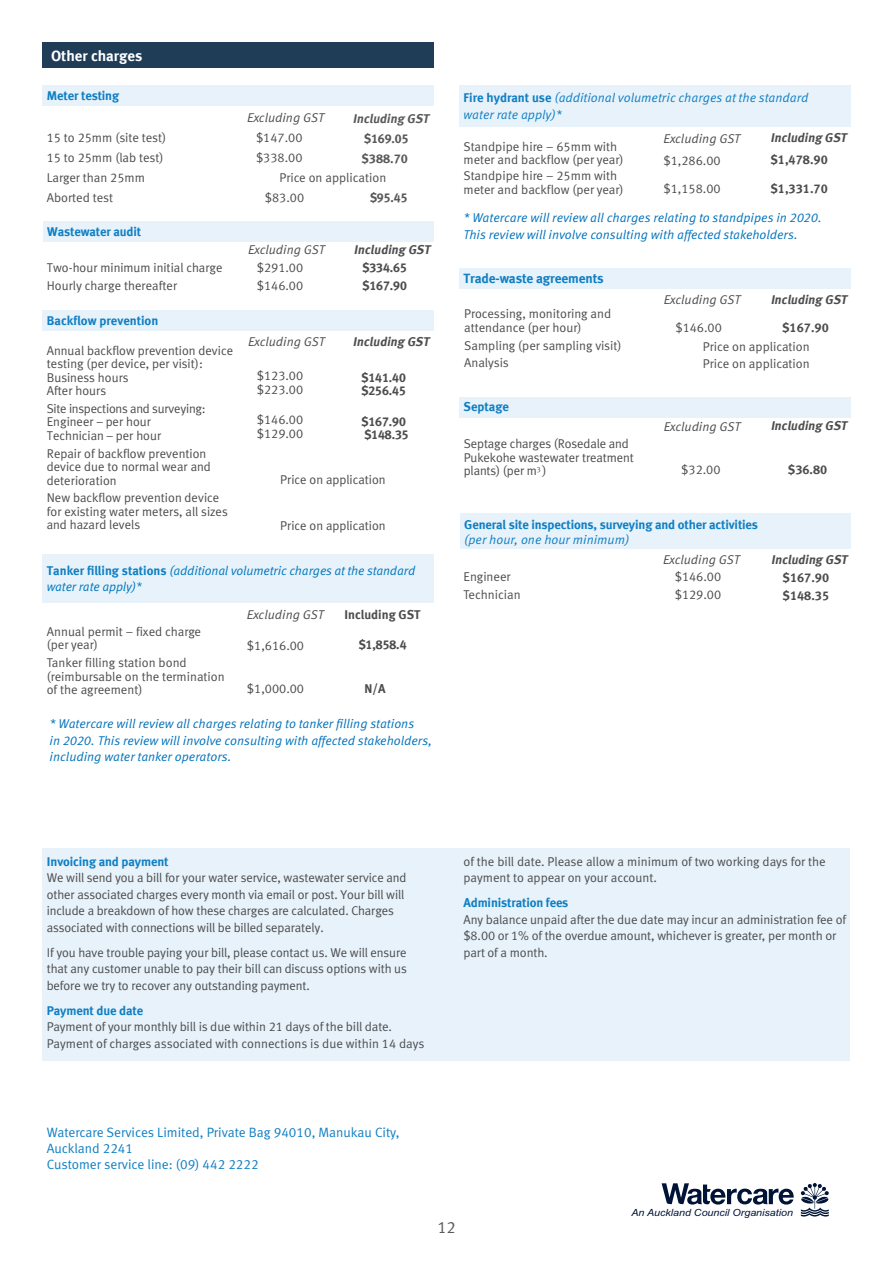
<style>
.page{position:relative;width:893px;height:1263px;background:#fff}
.page>*{position:absolute;margin:0;border:0;box-sizing:border-box;transform-origin:0 0}
.Body_copy_-_Newslett{font:16.5px "Meta Normal LF";color:#58595b}
.t1{font:15px "Meta Bold LF";color:#fff}
.t2{font:13.5px/16.2px "Meta Normal LF";color:#107fc3}
.t3{font:13.5px "Meta Bold LF";letter-spacing:-.01em;color:#107fc3}
.t4{font:12.75px/13.5px "Meta Normal LF";color:#4d4d4f}
.t5{font:12.75px/13.5px "Meta Plus Normal";letter-spacing:-.01em;color:#4d4d4f}
.t6{font:12.75px/16.5px "Meta Pro Norm Ita";color:#0072bc}
.heading_2{font:12.75px/15px "Meta Bold LF";letter-spacing:-.01em;color:#107fc3}
.t7{font:12.75px "Meta Pro Norm Ita";color:#4d4d4f}
.t8{font:12.75px/16.5px "Meta Pro Norm Ita";letter-spacing:-.01em;color:#0076be}
.t9{font:italic 12.75px "Meta Bold LF";color:#4d4d4f}
.t10{font:12.75px/16.5px "Meta Pro Norm Ita";color:#107fc3}
.t11{font:12.75px "Meta Bold LF";color:#4d4d4f}
.t12{font:12.75px "Meta Plus Bold Caps";color:#4d4d4f}
.t13{font:12.75px "Meta Plus Bold Caps";color:#58595b}
.t14{font:italic 12.75px "Meta Bold LF";color:#58595b}
.t15{font:12.75px "Meta Bold LF";color:#58595b}
.t16{font:italic 9.9px "Arial";color:#001438;scale:1.08 1}
.s1{font-family:"Meta Bold LF";color:#107fc3}
.s2{color:#107fc3}
.s3{font-family:"Meta Bold LF"}
.s4{font-family:"Meta Pro Norm Ita"}
</style>
<div class="page">
<svg style="left:801px;top:1183px;width:28px;height:33px"></svg>
<svg style="left:662px;top:1183px;width:132px;height:21px"></svg>
<div style="left:43px;top:848px;width:807px;height:212px;background:#e7f2fa"></div>
<div style="left:43px;top:43px;width:391px;height:25px;background:#203d58"></div>
<div style="left:43px;top:221px;width:391px;height:20px;background:#e7f2fa"></div>
<div style="left:43px;top:310px;width:391px;height:21px;background:#e7f2fa"></div>
<div style="left:459px;top:85px;width:391px;height:41px;background:#e7f2fa"></div>
<div style="left:459px;top:397px;width:391px;height:20px;background:#e7f2fa"></div>
<div style="left:460px;top:513px;width:390px;height:36px;background:#e7f2fa"></div>
<div style="left:459px;top:268px;width:391px;height:20px;background:#e7f2fa"></div>
<div style="left:43px;top:85px;width:391px;height:20px;background:#e7f2fa"></div>
<div style="left:43px;top:554px;width:391px;height:48px;background:#e7f2fa"></div>
<p class="t1" style="left:51px;top:47px;width:93px">Other charges</p>
<p class="heading_2" style="left:47px;top:88px;width:74px">Meter testing</p>
<p class="t4" style="left:47px;top:131px;width:121px">15 to 25mm (site test)</p>
<p class="t4" style="left:47px;top:151px;width:118px">15 to 25mm (lab test)</p>
<p class="t4" style="left:47px;top:171px;width:100px">Larger than 25mm</p>
<p class="t4" style="left:47px;top:190px;width:68px">Aborted test</p>
<p class="heading_2" style="left:47px;top:224px;width:95px">Wastewater audit</p>
<p class="t5" style="left:47px;top:261px;width:177px">Two-hour minimum initial charge</p>
<p class="t5" style="left:47px;top:279px;width:132px">Hourly charge thereafter</p>
<p class="heading_2" style="left:47px;top:313px;width:113px">Backflow prevention</p>
<p class="t5" style="left:47px;top:343px;width:188px">Annual backflow prevention device testing (per device, per visit):<br>Business hours</p>
<p class="t5" style="left:47px;top:384px;width:61px">After hours</p>
<p class="t5" style="left:47px;top:402px;width:160px">Site inspections and surveying:<br>Engineer – per hour</p>
<p class="t5" style="left:47px;top:429px;width:116px">Technician – per hour</p>
<p class="t5" style="left:47px;top:446px;width:166px">Repair of backflow prevention device due to normal wear and deterioration</p>
<p class="t5" style="left:47px;top:491px;width:183px">New backflow prevention device for existing water meters, all sizes and hazard levels</p>
<p class="t7" style="left:247px;top:108px;width:78px">Excluding GST</p>
<p class="t4" style="left:256px;top:131px;width:48px">$147.00</p>
<p class="t4" style="left:256px;top:151px;width:48px">$338.00</p>
<p class="t4" style="left:280px;top:171px;width:108px">Price on application</p>
<p class="t4" style="left:265px;top:190px;width:41px">$83.00</p>
<p class="t14" style="left:353px;top:111px;width:80px">Including GST</p>
<p class="t13" style="left:364px;top:131px;width:46px">$169.05</p>
<p class="t15" style="left:361px;top:151px;width:48px">$388.70</p>
<p class="t13" style="left:370px;top:191px;width:39px">$95.45</p>
<p class="t7" style="left:248px;top:240px;width:78px">Excluding GST</p>
<p class="t4" style="left:257px;top:261px;width:48px">$291.00</p>
<p class="t4" style="left:257px;top:278px;width:48px">$146.00</p>
<p class="t9" style="left:354px;top:242px;width:80px">Including GST</p>
<p class="t12" style="left:363px;top:260px;width:46px">$334.65</p>
<p class="t12" style="left:363px;top:278px;width:46px">$167.90</p>
<p class="t7" style="left:248px;top:331px;width:78px">Excluding GST</p>
<p class="t4" style="left:257px;top:369px;width:48px">$123.00</p>
<p class="t4" style="left:257px;top:382px;width:48px">$223.00</p>
<p class="t4" style="left:257px;top:413px;width:48px">$146.00</p>
<p class="t4" style="left:257px;top:426px;width:48px">$129.00</p>
<p class="t9" style="left:353px;top:334px;width:80px">Including GST</p>
<p class="t12" style="left:362px;top:370px;width:46px">$141.40</p>
<p class="t12" style="left:362px;top:383px;width:46px">$256.45</p>
<p class="t12" style="left:362px;top:414px;width:46px">$167.90</p>
<p class="t12" style="left:364px;top:427px;width:46px">$148.35</p>
<p class="t5" style="left:280px;top:473px;width:107px">Price on application</p>
<p class="t5" style="left:280px;top:519px;width:107px">Price on application</p>
<p class="t8" style="left:47px;top:561px;width:370px"><span class="s1">Tanker filling stations</span> (additional volumetric charges at the standard water rate apply)<span class="s2">*</span></p>
<p class="t7" style="left:247px;top:605px;width:78px">Excluding GST</p>
<p class="t4" style="left:247px;top:639px;width:59px">$1,616.00</p>
<p class="t4" style="left:247px;top:682px;width:59px">$1,000.00</p>
<p class="t11" style="left:344px;top:607px;width:78px">Including GST</p>
<p class="t12" style="left:359px;top:638px;width:49px">$1,858.4</p>
<p class="t11" style="left:364px;top:681px;width:22px">N/A</p>
<p class="t6" style="left:50px;top:715px;width:366px">* Watercare will review all charges relating to tanker filling stations</p>
<p class="t6" style="left:50px;top:731px;width:384px">in 2020. This review will involve consulting with affected stakeholders, including water tanker operators.</p>
<p class="t4" style="left:47px;top:624px;width:156px">Annual permit – fixed charge (per year)</p>
<p class="t4" style="left:47px;top:656px;width:179px">Tanker filling station bond (reimbursable on the termination of the agreement)</p>
<p class="t10" style="left:463px;top:89px;width:346px"><span class="s3">Fire hydrant use</span> (additional volumetric charges at the standard water rate apply)*</p>
<p class="t7" style="left:663px;top:128px;width:78px">Excluding GST</p>
<p class="t4" style="left:663px;top:153px;width:59px">$1,286.00</p>
<p class="t4" style="left:663px;top:182px;width:59px">$1,158.00</p>
<p class="t9" style="left:770px;top:130px;width:80px">Including GST</p>
<p class="t11" style="left:770px;top:152px;width:59px">$1,478.90</p>
<p class="t11" style="left:770px;top:181px;width:59px">$1,331.70</p>
<p class="t4" style="left:463px;top:140px;width:162px">Standpipe hire – 65mm with meter and backflow (per year)</p>
<p class="t4" style="left:463px;top:169px;width:162px">Standpipe hire – 25mm with meter and backflow (per year)</p>
<p class="t6" style="left:463px;top:209px;width:360px">* Watercare will review all charges relating to standpipes in 2020.</p>
<p class="t6" style="left:463px;top:225px;width:336px">This review will involve consulting with affected stakeholders.</p>
<p class="t3" style="left:464px;top:270px;width:142px">Trade-waste agreements</p>
<p class="t4" style="left:464px;top:307px;width:149px">Processing, monitoring and attendance (per hour)</p>
<p class="t4" style="left:464px;top:338px;width:159px">Sampling (per sampling visit)</p>
<p class="t4" style="left:464px;top:356px;width:46px">Analysis</p>
<p class="heading_2" style="left:464px;top:398px;width:47px">Septage</p>
<p class="t5" style="left:464px;top:437px;width:171px">Septage charges (Rosedale and<br>Pukekohe wastewater treatment plants) (per m<sup>3</sup> )</p>
<p class="t9" style="left:771px;top:292px;width:80px">Including GST</p>
<p class="t11" style="left:782px;top:320px;width:48px">$167.90</p>
<p class="t4" style="left:703px;top:339px;width:108px">Price on application</p>
<p class="t4" style="left:703px;top:357px;width:108px">Price on application</p>
<p class="t7" style="left:664px;top:290px;width:78px">Excluding GST</p>
<p class="t4" style="left:675px;top:321px;width:48px">$146.00</p>
<p class="t7" style="left:664px;top:417px;width:78px">Excluding GST</p>
<p class="t4" style="left:681px;top:463px;width:41px">$32.00</p>
<p class="t9" style="left:771px;top:418px;width:80px">Including GST</p>
<p class="t11" style="left:788px;top:462px;width:41px">$36.80</p>
<p class="heading_2" style="left:464px;top:516px;width:295px">General site inspections, surveying and other activities <span class="s4">(per hour, one hour minimum)</span></p>
<p class="t7" style="left:663px;top:549px;width:78px">Excluding GST</p>
<p class="t4" style="left:675px;top:570px;width:48px">$146.00</p>
<p class="t4" style="left:675px;top:588px;width:48px">$129.00</p>
<p class="t4" style="left:463px;top:570px;width:49px">Engineer</p>
<p class="t4" style="left:463px;top:588px;width:59px">Technician</p>
<p class="t9" style="left:771px;top:552px;width:80px">Including GST</p>
<p class="t11" style="left:782px;top:570px;width:48px">$167.90</p>
<p class="t11" style="left:782px;top:588px;width:48px">$148.35</p>
<p class="heading_2" style="left:47px;top:854px;width:123px">Invoicing and payment</p>
<p class="t5" style="left:47px;top:869px;width:361px;line-height:16.5px">We will send you a bill for your water service, wastewater service and other associated charges every month via email or post. Your bill will include a breakdown of how these charges are calculated. Charges associated with connections will be billed separately.</p>
<p class="t5" style="left:47px;top:944px;width:362px;line-height:16.5px;text-align:justify">If you have trouble paying your bill, please contact us. We will ensure that any customer unable to pay their bill can discuss options with us before we try to recover any outstanding payment.</p>
<p class="heading_2" style="left:47px;top:1003px;width:98px">Payment due date</p>
<p class="t4" style="left:47px;top:1020px;width:347px">Payment of your monthly bill is due within 21 days of the bill date.</p>
<p class="t4" style="left:47px;top:1037px;width:379px">Payment of charges associated with connections is due within 14 days</p>
<p class="t4" style="left:463px;top:853px;width:364px;line-height:16.5px">of the bill date. Please allow a minimum of two working days for the payment to appear on your account.</p>
<p class="t4" style="left:463px;top:894px;width:384px;line-height:16.5px"><span class="s1">Administration fees<br></span>Any balance unpaid after the due date may incur an administration fee of $8.00 or 1% of the overdue amount, whichever is greater, per month or part of a month.</p>
<p class="t2" style="left:47px;top:1124px;width:354px">Watercare Services Limited, Private Bag 94010, Manukau City,<br>Auckland 2241</p>
<p class="t2" style="left:47px;top:1156px;width:213px">Customer service line: (09) 442 2222</p>
<p class="Body_copy_-_Newslett" style="left:437px;top:1217px;width:20px">12</p>
<p class="t16" style="left:631px;top:1206px;width:151px">An Auckland Council Organisation</p>
</div>
